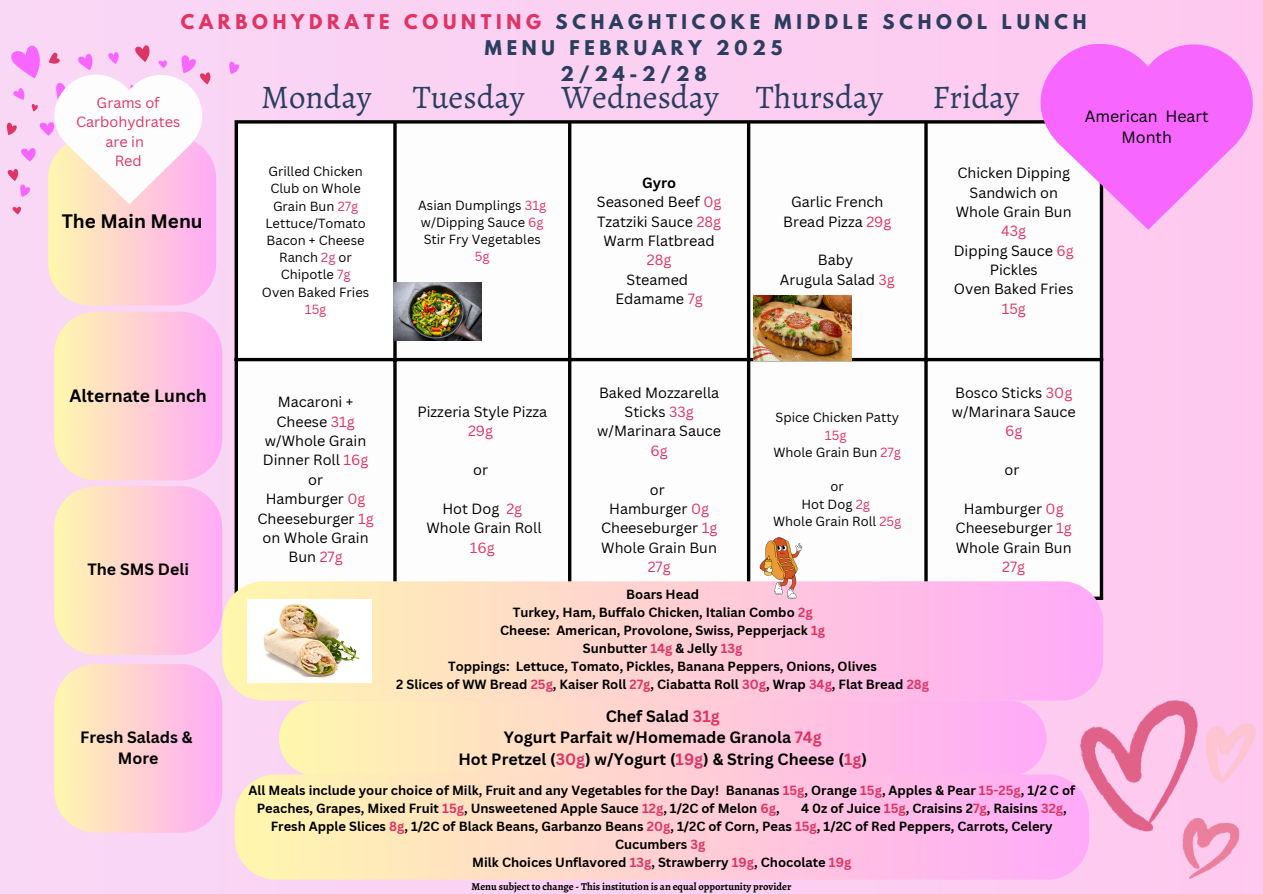
<style>
.page{position:relative;width:1263px;height:894px;background:#fff}
.page>*{position:absolute;margin:0;border:0;box-sizing:border-box;transform-origin:0 0}
.t1{font:33px "Alegreya";color:#2b3e5e}
.t2{font:700 18.9px "Canva Sans";color:#000}
.t3{font:700 18px/25.8px "League Spartan";letter-spacing:.265em;color:#2b3e5e;text-align:center}
.t4{font:700 17.4px "Canva Sans";color:#000}
.t5{font:700 15.9px/21.3px "Canva Sans";color:#000;text-align:center}
.t6{font:15.9px/21.3px "Canva Sans";color:#000;text-align:center}
.t7{font:14.4px/19.4px "Canva Sans";color:#000;text-align:center}
.t8{font:14.4px/19.2px "Canva Sans";color:#df3464;text-align:center}
.t9{font:700 14.4px "Canva Sans";color:#000}
.t10{font:700 12.9px/18px "Canva Sans";color:#000;text-align:center}
.t11{font:12.9px/17.2px "Canva Sans";color:#000;text-align:center}
.t12{font:700 10.5px "Alegreya";color:#000}
.s1{color:#df3464}
</style>
<div class="page">
<div style="left:0;top:0;width:1263px;height:893px;background:#fbcff1"></div>
<div style="left:238px;top:123px;width:862px;height:458px;background:#fdfdfd"></div>
<hr style="left:235px;top:123px;width:3px;height:473px;background:#000">
<svg style="left:393px;top:123px;width:4px;height:458px;fill:#000"></svg>
<hr style="left:568px;top:123px;width:3px;height:473px;background:#000">
<hr style="left:747px;top:123px;width:3px;height:473px;background:#000">
<svg style="left:924px;top:123px;width:4px;height:458px;fill:#000"></svg>
<hr style="left:1100px;top:123px;width:3px;height:473px;background:#000">
<hr style="left:235px;top:120px;width:868px;height:3px;background:#000">
<hr style="left:235px;top:358px;width:868px;height:3px;background:#000">
<svg style="left:229px;top:62px;width:10px;height:12px"></svg>
<svg style="left:1041px;top:44px;width:212px;height:186px"></svg>
<img style="left:1080px;top:700px;width:175px;height:178px">
<svg style="left:54px;top:311px;width:168px;height:169px"></svg>
<svg style="left:54px;top:486px;width:168px;height:168px"></svg>
<svg style="left:54px;top:664px;width:168px;height:168px"></svg>
<svg style="left:222px;top:581px;width:881px;height:119px"></svg>
<svg style="left:279px;top:700px;width:767px;height:74px"></svg>
<img style="left:393px;top:282px;width:88px;height:59px">
<img style="left:753px;top:295px;width:98px;height:65px">
<svg style="left:759px;top:537px;width:43px;height:62px"></svg>
<img style="left:247px;top:599px;width:125px;height:83px">
<svg style="left:7px;top:45px;width:209px;height:260px"></svg>
<svg style="left:235px;top:774px;width:854px;height:105px"></svg>
<p class="t3" style="left:181px;top:11px;width:907px"><span class="s1">CARBOHYDRATE COUNTING</span> SCHAGHTICOKE MIDDLE SCHOOL LUNCH<br>MENU FEBRUARY 2025<br>2/24-2/28</p>
<p class="t1" style="left:261px;top:74px;width:112px">Monday</p>
<p class="t1" style="left:413px;top:74px;width:113px">Tuesday</p>
<p class="t1" style="left:562px;top:74px;width:159px">Wednesday</p>
<h3 class="t1" style="left:756px;top:74px;width:129px">Thursday</h3>
<h3 class="t1" style="left:932px;top:74px;width:88px">Friday</h3>
<h4 class="t8" style="left:97px;top:93px;width:65px">Grams of</h4>
<p class="t6" style="left:1085px;top:105px;width:125px">American Heart<br>Month</p>
<h4 class="t8" style="left:76px;top:112px;width:106px">Carbohydrates are in<br>Red</h4>
<h2 class="t11" style="left:268px;top:162px;width:96px;text-align:left">Grilled Chicken<br>Club on Whole<br>Grain Bun <span class="s1">27g</span></h2>
<h5 class="t11" style="left:265px;top:214px;width:102px">Lettuce/Tomato</h5>
<p class="t11" style="left:267px;top:231px;width:99px">Bacon + Cheese</p>
<h5 class="t11" style="left:279px;top:248px;width:74px;text-align:left">Ranch <span class="s1">2g</span> or<br>Chipotle <span class="s1">7g</span></h5>
<h1 class="t11" style="left:262px;top:283px;width:109px">Oven Baked Fries<br><span class="s1">15g</span></h1>
<p class="t7" style="left:957px;top:163px;width:114px">Chicken Dipping<br>Sandwich on</p>
<p class="t7" style="left:956px;top:202px;width:117px">Whole Grain Bun<br><span class="s1">43g</span></p>
<p class="t7" style="left:954px;top:240px;width:122px">Dipping Sauce <span class="s1">6g<br></span>Pickles</p>
<p class="t7" style="left:954px;top:279px;width:121px">Oven Baked Fries<br><span class="s1">15g</span></p>
<h1 class="t9" style="left:642px;top:172px;width:36px">Gyro</h1>
<p class="t7" style="left:597px;top:192px;width:126px">Seasoned Beef <span class="s1">0g<br></span>Tzatziki Sauce <span class="s1">28g<br></span>Warm Flatbread<br><span class="s1">28g</span></p>
<p class="t7" style="left:626px;top:269px;width:63px">Steamed</p>
<p class="t7" style="left:616px;top:289px;width:89px">Edamame <span class="s1">7g</span></p>
<p class="t7" style="left:783px;top:192px;width:110px">Garlic French<br>Bread Pizza <span class="s1">29g</span></p>
<p class="t7" style="left:818px;top:250px;width:37px">Baby</p>
<p class="t7" style="left:780px;top:269px;width:117px">Arugula Salad <span class="s1">3g</span></p>
<h1 class="t11" style="left:418px;top:196px;width:130px">Asian Dumplings <span class="s1">31g</span></h1>
<h1 class="t11" style="left:421px;top:213px;width:124px">w/Dipping Sauce <span class="s1">6g</span></h1>
<h1 class="t11" style="left:424px;top:230px;width:119px">Stir Fry Vegetables<br><span class="s1">5g</span></h1>
<p class="t2" style="left:62px;top:208px;width:143px">The Main Menu</p>
<p class="t4" style="left:69px;top:383px;width:139px">Alternate Lunch</p>
<p class="t5" style="left:87px;top:558px;width:103px">The SMS Deli</p>
<p class="t5" style="left:80px;top:725px;width:114px">Fresh Salads &amp;<br>More</p>
<p class="t7" style="left:276px;top:392px;width:80px;text-align:left">Macaroni +<br>Cheese <span class="s1">31g</span></p>
<p class="t7" style="left:265px;top:430px;width:103px">w/Whole Grain</p>
<p class="t7" style="left:263px;top:450px;width:107px">Dinner Roll <span class="s1">16g</span></p>
<p class="t7" style="left:308px;top:469px;width:16px">or</p>
<p class="t7" style="left:257px;top:489px;width:118px">Hamburger <span class="s1">0g<br></span>Cheeseburger <span class="s1">1g </span>on Whole Grain<br>Bun <span class="s1">27g</span></p>
<p class="t7" style="left:417px;top:401px;width:131px">Pizzeria Style Pizza<br><span class="s1">29g</span></p>
<p class="t7" style="left:473px;top:459px;width:16px">or</p>
<p class="t7" style="left:442px;top:498px;width:81px">Hot Dog <span class="s1">2g</span></p>
<p class="t7" style="left:427px;top:518px;width:116px">Whole Grain Roll<br><span class="s1">16g</span></p>
<p class="t7" style="left:597px;top:382px;width:125px">Baked Mozzarella<br>Sticks <span class="s1">33g </span>w/Marinara Sauce<br><span class="s1">6g</span></p>
<p class="t7" style="left:650px;top:479px;width:16px">or</p>
<p class="t7" style="left:601px;top:498px;width:118px">Hamburger <span class="s1">0g<br></span>Cheeseburger <span class="s1">1g<br></span>Whole Grain Bun<br><span class="s1">27g</span></p>
<p class="t11" style="left:775px;top:408px;width:125px">Spice Chicken Patty<br><span class="s1">15g</span></p>
<p class="t11" style="left:773px;top:443px;width:129px">Whole Grain Bun <span class="s1">27g</span></p>
<p class="t11" style="left:831px;top:477px;width:15px">or</p>
<p class="t11" style="left:801px;top:495px;width:70px">Hot Dog <span class="s1">2g</span></p>
<p class="t11" style="left:773px;top:512px;width:130px">Whole Grain Roll <span class="s1">25g</span></p>
<p class="t10" style="left:396px;top:585px;width:534px">Boars Head<br>Turkey, Ham, Buffalo Chicken, Italian Combo <span class="s1">2g<br></span>Cheese: American, Provolone, Swiss, Pepperjack <span class="s1">1g<br></span>Sunbutter <span class="s1">14g</span> &amp; Jelly <span class="s1">13g<br></span>Toppings: Lettuce, Tomato, Pickles, Banana Peppers, Onions, Olives<br>2 Slices of WW Bread <span class="s1">25g</span>, Kaiser Roll <span class="s1">27g</span>, Ciabatta Roll <span class="s1">30g</span>, Wrap <span class="s1">34g</span>, Flat Bread <span class="s1">28g</span></p>
<p class="t5" style="left:458px;top:704px;width:410px">Chef Salad <span class="s1">31g<br></span>Yogurt Parfait w/Homemade Granola <span class="s1">74g<br></span>Hot Pretzel (<span class="s1">30g</span>) w/Yogurt (<span class="s1">19g</span>) &amp; String Cheese (<span class="s1">1g</span>)</p>
<p class="t7" style="left:952px;top:382px;width:125px">Bosco Sticks <span class="s1">30g </span>w/Marinara Sauce<br><span class="s1">6g</span></p>
<p class="t7" style="left:1004px;top:459px;width:16px">or</p>
<p class="t7" style="left:956px;top:498px;width:118px">Hamburger <span class="s1">0g<br></span>Cheeseburger <span class="s1">1g<br></span>Whole Grain Bun<br><span class="s1">27g</span></p>
<h6 class="t10" style="left:257px;top:780px;width:820px;text-align:left;text-indent:-8px">All Meals include your choice of Milk, Fruit and any Vegetables for the Day! Bananas <span class="s1">15g</span>, Orange <span class="s1">15g</span>, Apples &amp; Pear <span class="s1">15-25g</span>, 1/2 C of<br>Peaches, Grapes, Mixed Fruit <span class="s1">15g</span>, Unsweetened Apple Sauce <span class="s1">12g</span>, 1/2C of Melon <span class="s1">6g</span>,</h6>
<h6 class="t10" style="left:801px;top:798px;width:267px">4 0z of Juice <span class="s1">15g</span>, Craisins 2<span class="s1">7g</span>, Raisins <span class="s1">32g</span>,</h6>
<h6 class="t10" style="left:271px;top:816px;width:783px">Fresh Apple Slices <span class="s1">8g</span>, 1/2C of Black Beans, Garbanzo Beans <span class="s1">20g</span>, 1/2C of Corn, Peas <span class="s1">15g</span>, 1/2C of Red Peppers, Carrots, Celery</h6>
<h6 class="t10" style="left:615px;top:834px;width:92px">Cucumbers <span class="s1">3g</span></h6>
<h6 class="t10" style="left:472px;top:852px;width:380px">Milk Choices Unflavored <span class="s1">13g</span>, Strawberry <span class="s1">19g</span>, Chocolate <span class="s1">19g</span></h6>
<p class="t12" style="left:472px;top:879px;width:321px">Menu subject to change - This institution is an equal opportunity provider</p>
</div>
